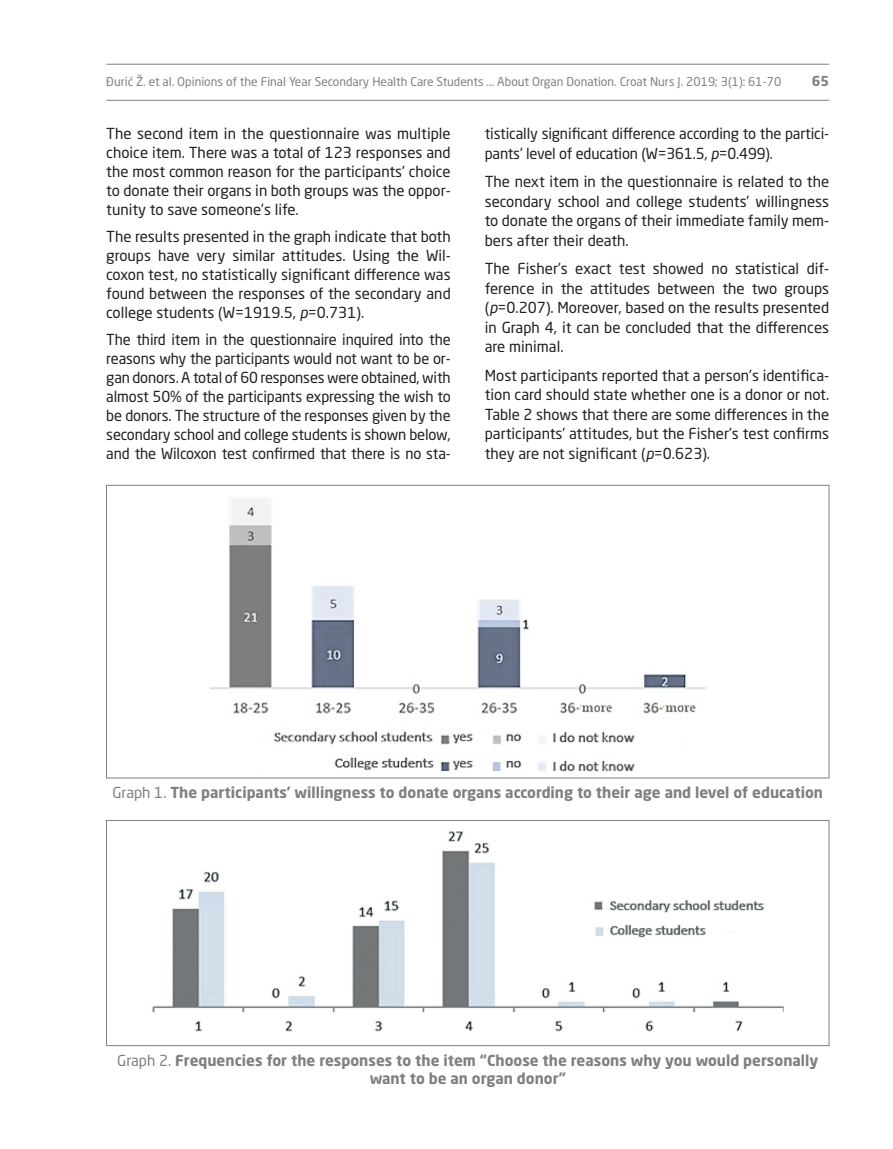
<style>
.page{position:relative;width:893px;height:1149px;background:#fff}
.page>*{position:absolute;margin:0;border:0;box-sizing:border-box;transform-origin:0 0}
.text-en{font:15px/18.9px "Neo Sans";color:#231f20;text-align:justify}
.tablica_naslov{font:700 15px/18px "Neo Sans";color:#7e8083;text-align:center}
.t1{font:700 13.5px "Neo Sans";color:#7e8083}
.t2{font:12px "Neo Sans";color:#7e8083}
.s1{font-style:italic}
.s2{font-weight:400}
</style>
<div class="page">
<hr style="left:106px;top:64px;width:723px;height:1px;background:#7e8083">
<hr style="left:106px;top:100px;width:723px;height:1px;background:#7e8083">
<img style="left:209px;top:499px;width:497px;height:273px">
<img style="left:152px;top:831px;width:632px;height:201px">
<div style="left:106px;top:820px;width:723px;height:225px;border:1px solid #7e8083"></div>
<p class="t2" style="left:106px;top:74px;width:676px">Đurić Ž. et al. Opinions of the Final Year Secondary Health Care Students ... About Organ Donation. Croat Nurs J. 2019; 3(1): 61-70</p>
<p class="t1" style="left:812px;top:72px;width:19px">65</p>
<p class="text-en" style="left:485px;top:123px;width:346px;line-height:19.6px">tistically significant difference according to the partici&shy;pants’ level of education (W=361.5, <span class="s1">p</span>=0.499).</p>
<p class="text-en" style="left:485px;top:171px;width:346px;line-height:19.6px">The next item in the questionnaire is related to the secondary school and college students’ willingness to donate the organs of their immediate family mem&shy;bers after their death.</p>
<p class="text-en" style="left:485px;top:258px;width:346px;line-height:19.6px">The Fisher’s exact test showed no statistical dif&shy;ference in the attitudes between the two groups (<span class="s1">p</span>=0.207). Moreover, based on the results presented in Graph 4, it can be concluded that the differences are minimal.</p>
<p class="text-en" style="left:485px;top:365px;width:346px;line-height:19.6px">Most participants reported that a person’s identifica&shy;tion card should state whether one is a donor or not.<br>Table 2 shows that there are some differences in the participants’ attitudes, but the Fisher’s test confirms they are not significant (<span class="s1">p</span>=0.623).</p>
<p class="text-en" style="left:106px;top:124px;width:346px">The second item in the questionnaire was multiple choice item. There was a total of 123 responses and the most common reason for the participants’ choice to donate their organs in both groups was the oppor&shy;tunity to save someone’s life.</p>
<p class="text-en" style="left:106px;top:227px;width:346px">The results presented in the graph indicate that both groups have very similar attitudes. Using the Wil&shy;coxon test, no statistically significant difference was found between the responses of the secondary and college students (W=1919.5, <span class="s1">p</span>=0.731).</p>
<p class="text-en" style="left:106px;top:330px;width:346px">The third item in the questionnaire inquired into the reasons why the participants would not want to be or&shy;gan donors. A total of 60 responses were obtained, with almost 50% of the participants expressing the wish to be donors. The structure of the responses given by the secondary school and college students is shown below, and the Wilcoxon test confirmed that there is no sta-</p>
<p class="tablica_naslov" style="left:112px;top:783px;width:712px"><span class="s2">Graph 1.</span> The participants’ willingness to donate organs according to their age and level of education</p>
<p class="tablica_naslov" style="left:117px;top:1050px;width:703px"><span class="s2">Graph 2.</span> Frequencies for the responses to the item “Choose the reasons why you would personally want to be an organ donor”</p>
</div>
